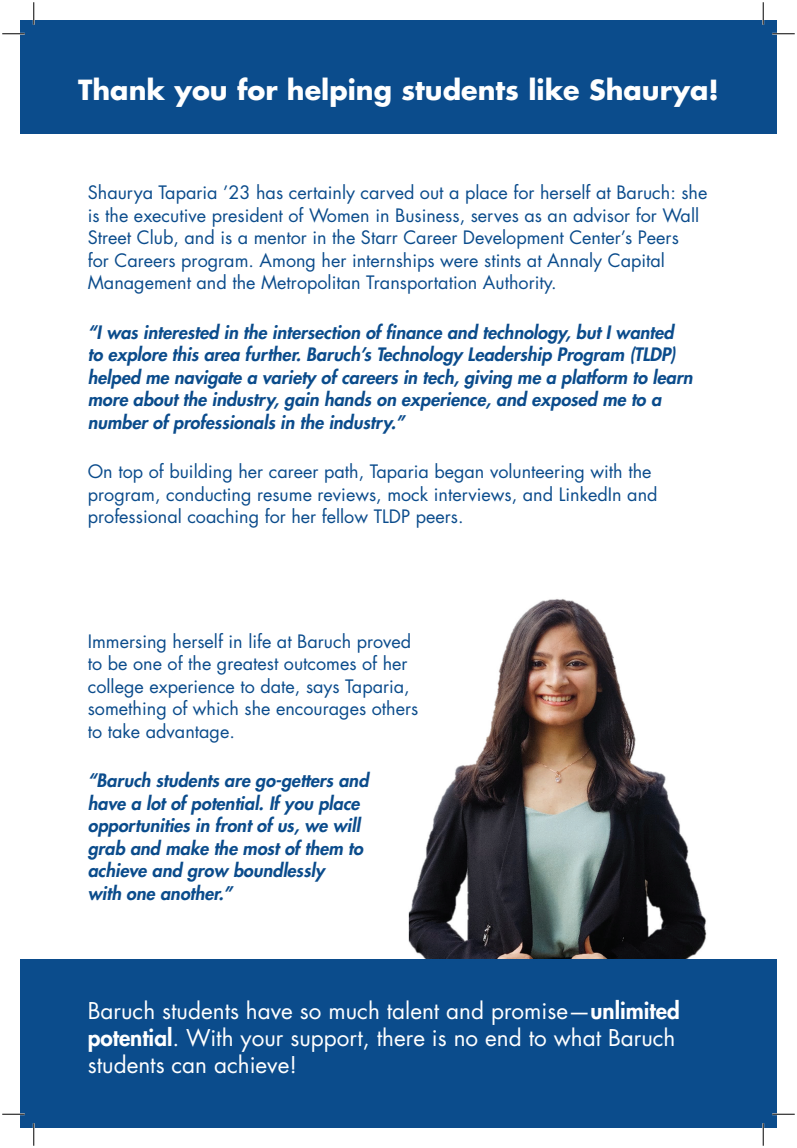
<style>
.page{position:relative;width:797px;height:1148px;background:#fff}
.page>*{position:absolute;margin:0;border:0;box-sizing:border-box;transform-origin:0 0}
.t1{font:700 27px "Futura Std";color:#fff}
.t2{font:22.5px/27px "Futura Std";color:#fff}
.t3{font:18px/22.5px "Futura Std";color:#0b4c8c}
.t4{font:italic 800 18px/22.5px "Futura Std";color:#0b4c8c}
.s1{font-weight:800}
</style>
<div class="page">
<div style="left:20px;top:20px;width:756px;height:114px;background:#0b4c8c"></div>
<img style="left:408px;top:599px;width:299px;height:360px">
<div style="left:20px;top:959px;width:756px;height:168px;background:#0b4c8c"></div>
<hr style="left:2px;top:33px;width:23px;height:2px;background:#fff">
<hr style="left:772px;top:33px;width:22px;height:2px;background:#fff">
<hr style="left:2px;top:1113px;width:23px;height:2px;background:#fff">
<hr style="left:772px;top:1113px;width:22px;height:2px;background:#fff">
<hr style="left:33px;top:2px;width:2px;height:23px;background:#fff">
<hr style="left:33px;top:1123px;width:2px;height:22px;background:#fff">
<hr style="left:762px;top:2px;width:2px;height:23px;background:#fff">
<hr style="left:762px;top:1123px;width:2px;height:22px;background:#fff">
<svg style="left:2px;top:33px;width:23px;height:1px"></svg>
<svg style="left:772px;top:33px;width:22px;height:1px"></svg>
<svg style="left:2px;top:1113px;width:23px;height:1px"></svg>
<svg style="left:772px;top:1113px;width:22px;height:1px"></svg>
<svg style="left:33px;top:2px;width:1px;height:23px"></svg>
<svg style="left:33px;top:1123px;width:1px;height:22px"></svg>
<svg style="left:762px;top:2px;width:1px;height:23px"></svg>
<svg style="left:762px;top:1123px;width:1px;height:22px"></svg>
<h1 class="t1" style="left:78px;top:72px;width:642px">Thank you for helping students like Shaurya!</h1>
<p class="t3" style="left:88px;top:182px;width:621px">Shaurya Taparia ’23 has certainly carved out a place for herself at Baruch: she is the executive president of Women in Business, serves as an advisor for Wall Street Club, and is a mentor in the Starr Career Development Center’s Peers<br>for Careers program. Among her internships were stints at Annaly Capital Management and the Metropolitan Transportation Authority.</p>
<p class="t4" style="left:88px;top:321px;width:606px">“I was interested in the intersection of finance and technology, but I wanted to explore this area further. Baruch’s Technology Leadership Program (TLDP) helped me navigate a variety of careers in tech, giving me a platform to learn more about the industry, gain hands on experience, and exposed me to a number of professionals in the industry.”</p>
<p class="t3" style="left:88px;top:461px;width:571px">On top of building her career path, Taparia began volunteering with the program, conducting resume reviews, mock interviews, and LinkedIn and professional coaching for her fellow TLDP peers.</p>
<p class="t3" style="left:88px;top:630px;width:332px">Immersing herself in life at Baruch proved to be one of the greatest outcomes of her college experience to date, says Taparia, something of which she encourages others to take advantage.</p>
<p class="t4" style="left:88px;top:769px;width:282px">“Baruch students are go-getters and have a lot of potential. If you place opportunities in front of us, we will grab and make the most of them to achieve and grow boundlessly<br>with one another.”</p>
<p class="t2" style="left:88px;top:997px;width:593px">Baruch students have so much talent and promise—<span class="s1">unlimited potential</span>. With your support, there is no end to what Baruch students can achieve!</p>
</div>
